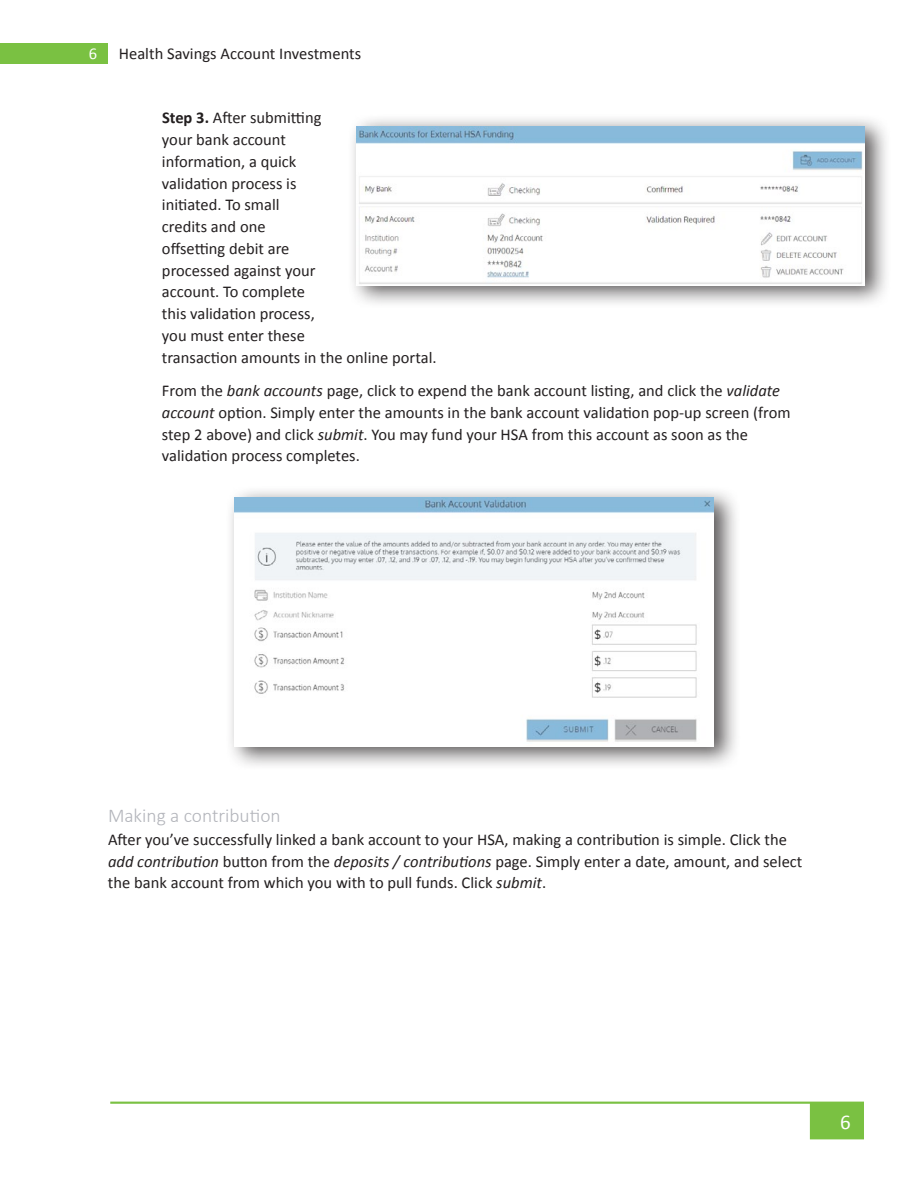
<style>
.page{position:relative;width:918px;height:1188px;background:#fff}
.page>*{position:absolute;margin:0;border:0;box-sizing:border-box;transform-origin:0 0}
.t1{font:21px "Calibri";color:#fff}
.t2{font:300 19.5px "Calibri";color:#b3b5bb}
.t3{font:16.5px/21.8px "Calibri";color:#231f20}
.t4{font:16.5px "Calibri";color:#fff}
.s1{font-weight:700}
.s2{font-style:italic}
</style>
<div class="page">
<svg style="left:110px;top:1102px;width:754px;height:37px"></svg>
<div style="left:0;top:44px;width:108px;height:20px;background:#7ac142"></div>
<div style="left:347px;top:113px;width:545px;height:196px;background:#231f20;opacity:.75"></div>
<img style="left:356px;top:126px;width:509px;height:160px">
<div style="left:225px;top:485px;width:516px;height:285px;background:#231f20;opacity:.75"></div>
<img style="left:234px;top:498px;width:479px;height:249px">
<p class="t4" style="left:89px;top:44px;width:10px">6</p>
<p class="t3" style="left:119px;top:42px;width:244px">Health Savings Account Investments</p>
<p class="t3" style="left:162px;top:106px;width:276px"><span class="s1">Step 3.</span> After submitting<br>your bank account<br>information, a quick<br>validation process is<br>initiated. To small<br>credits and one<br>offsetting debit are<br>processed against your<br>account. To complete<br>this validation process,<br>you must enter these<br>transaction amounts in the online portal.</p>
<p class="t3" style="left:162px;top:379px;width:630px">From the <span class="s2">bank accounts</span> page, click to expend the bank account listing, and click the <span class="s2">validate account</span> option. Simply enter the amounts in the bank account validation pop-up screen (from step 2 above) and click <span class="s2">submit</span>. You may fund your HSA from this account as soon as the validation process completes.</p>
<p class="t2" style="left:108px;top:804px;width:174px">Making a contribution</p>
<p class="t3" style="left:108px;top:828px;width:696px">After you’ve successfully linked a bank account to your HSA, making a contribution is simple. Click the <span class="s2">add contribution</span> button from the <span class="s2">deposits / contributions</span> page. Simply enter a date, amount, and select the bank account from which you with to pull funds. Click <span class="s2">submit</span>.</p>
<p class="t1" style="left:840px;top:1109px;width:12px">6</p>
</div>
